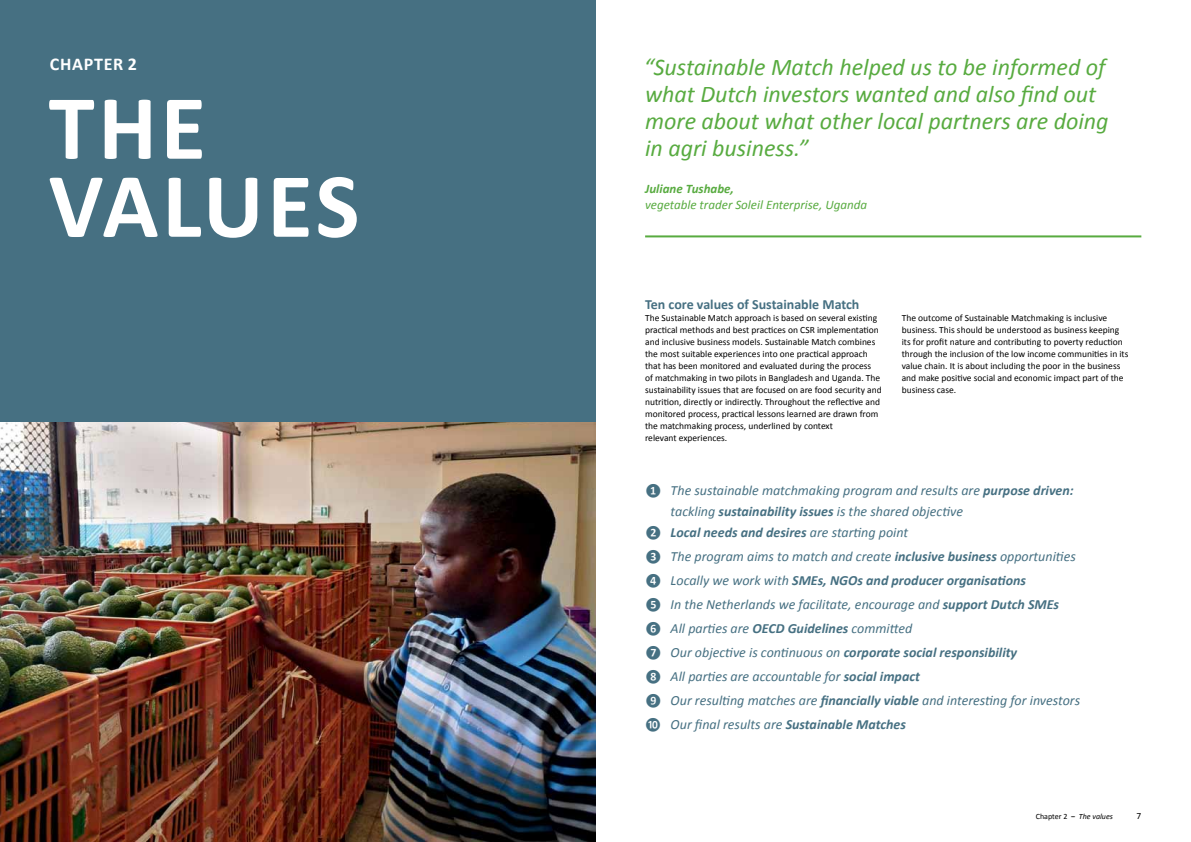
<style>
.page{position:relative;width:1191px;height:842px;background:#fff}
.page>*{position:absolute;margin:0;border:0;box-sizing:border-box;transform-origin:0 0}
.t1{font:700 93px/78px "Calibri";letter-spacing:.04em;color:#fff}
.t2{font:italic 24px/27px "Calibri";color:#58ab40}
.t3{font:700 18px "Calibri";letter-spacing:.04em;color:#fff}
.t4{font:italic 14px/24px "Calibri";color:#467082}
.t5{font:italic 700 14px "Calibri";color:#467082}
.t6{font:700 14px "Calibri";color:#467082}
.t7{font:italic 13px "Calibri";color:#58ab40}
.t8{font:italic 700 13px "Calibri";color:#58ab40}
.t9{font:9.5px/12px "Calibri";color:#000}
.t10{font:italic 8px "Calibri";color:#000}
.s1{font-weight:700;font-size:12px}
.s2{font-weight:700}
.s3{font-size:12px}
.s4{font-weight:400}
.s5{font-style:normal}
.s6{font-weight:700;font-style:normal}
</style>
<div class="page">
<img style="left:0;top:421px;width:595px;height:421px">
<div style="left:0;top:0;width:595px;height:421px;background:#467082"></div>
<hr style="left:645px;top:235px;width:496px;height:2px;background:#58ab40">
<h3 class="t3" style="left:50px;top:53px;width:88px">Chapter 2</h3>
<h1 class="t1" style="left:49px;top:89px;width:305px">The values</h1>
<h2 class="t2" style="left:643px;top:52px;width:466px">“Sustainable Match helped us to be informed of what Dutch investors wanted and also find out more about what other local partners are doing in agri business.”</h2>
<h3 class="t8" style="left:645px;top:180px;width:90px">Juliane Tushabe,</h3>
<h3 class="t7" style="left:645px;top:196px;width:223px">vegetable trader Soleil Enterprise, Uganda</h3>
<h3 class="t6" style="left:645px;top:295px;width:216px">Ten core values of Sustainable Match</h3>
<p class="t9" style="left:645px;top:312px;width:238px">The Sustainable Match approach is based on several existing practical methods and best practices on CSR implementation and inclusive business models. Sustainable Match combines the most suitable experiences into one practical approach that has been monitored and evaluated during the process<br>of matchmaking in two pilots in Bangladesh and Uganda. The sustainability issues that are focused on are food security and nutrition, directly or indirectly. Throughout the reflective and monitored process, practical lessons learned are drawn from the matchmaking process, underlined by context<br>relevant experiences.</p>
<p class="t9" style="left:901px;top:312px;width:228px">The outcome of Sustainable Matchmaking is inclusive business. This should be understood as business keeping its for profit nature and contributing to poverty reduction through the inclusion of the low income communities in its value chain. It is about including the poor in the business and make positive social and economic impact part of the business case.</p>
<h3 class="t4" style="left:645px;top:478px;width:430px"><span class="s1">❶</span> The sustainable matchmaking program and results are <span class="s2">purpose driven:</span></h3>
<h3 class="t4" style="left:670px;top:499px;width:294px">tackling <span class="s2">sustainability issues</span> is the shared objective</h3>
<h3 class="t5" style="left:645px;top:523px;width:265px"><span class="s3">❷</span> Local needs and desires <span class="s4">are starting point</span></h3>
<p class="t4" style="left:645px;top:544px;width:436px"><span class="s1">❸</span> The program aims to match and create <span class="s2">inclusive business</span> opportunities <span class="s1">❹</span> Locally we work with <span class="s2">SMEs, NGOs and producer organisations<br></span><span class="s1">❺</span> In the Netherlands we facilitate, encourage and <span class="s2">support Dutch SMEs<br></span><span class="s1">❻</span> All parties are <span class="s2">OECD Guidelines</span> committed<br><span class="s1">❼</span> Our objective is continuous on <span class="s2">corporate social responsibility<br></span><span class="s1">❽</span> All parties are accountable for <span class="s2">social impact<br></span><span class="s1">❾</span> Our resulting matches are <span class="s2">financially viable</span> and interesting for investors <span class="s1">❿</span> Our final results are <span class="s2">Sustainable Matches</span></p>
<p class="t10" style="left:1035px;top:811px;width:79px"><span class="s5">Chapter 2</span> <span class="s6">‒</span> The values</p>
<p class="t9" style="left:1136px;top:810px;width:6px">7</p>
</div>
